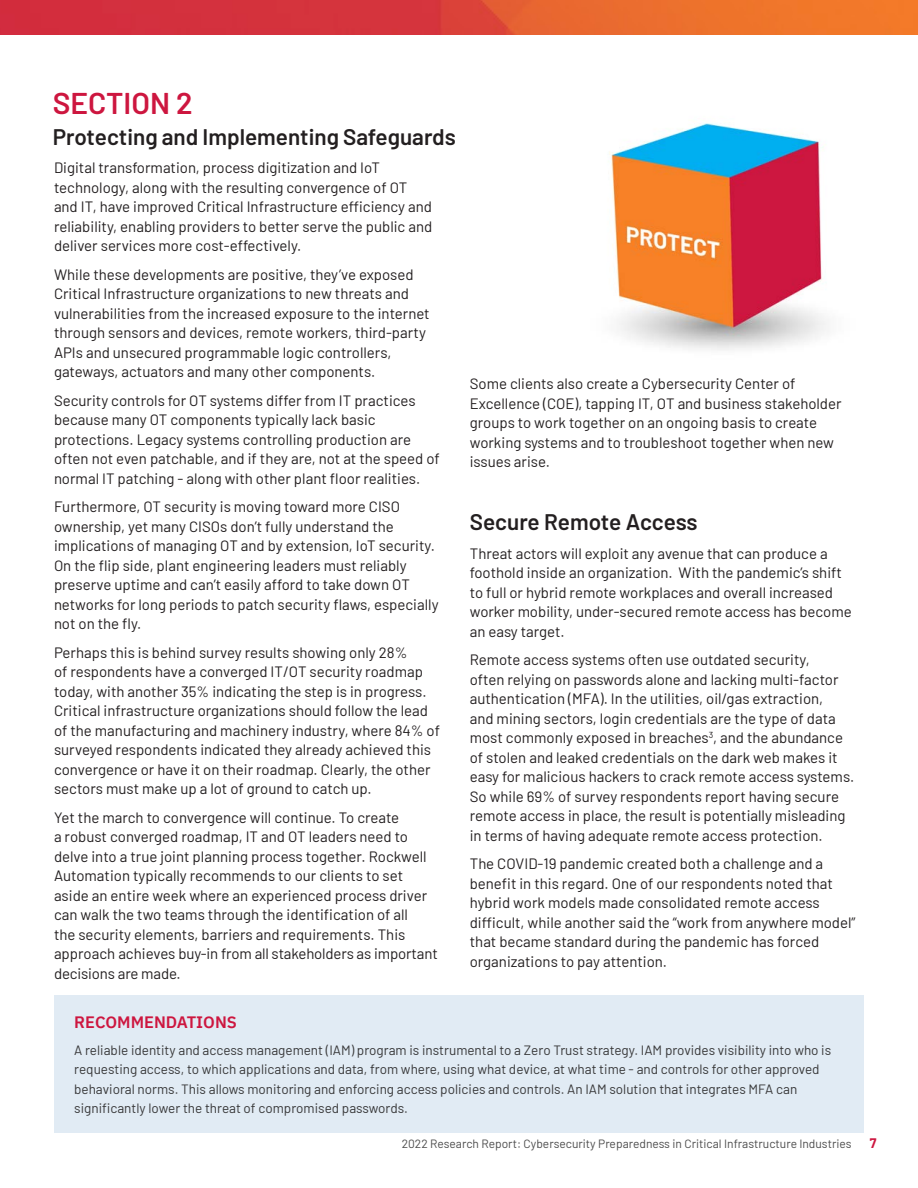
<style>
.page{position:relative;width:918px;height:1188px;background:#fff}
.page>*{position:absolute;margin:0;border:0;box-sizing:border-box;transform-origin:0 0}
.h3_Red{font:600 30px "Barlow";color:#cd163f}
.body{font:600 22.5px "Barlow";color:#231f20}
.Sidebar_-_Subhead_1{font:600 16.5px "IBM Plex Sans";color:#cd163f}
.body-2{font:15px/19.5px "Barlow";color:#231f20}
.Sidebar_-_Body_Copy{font:13.5px/19.5px "Barlow";color:#383839}
.t1{font:700 13.5px "Barlow";color:#cd163f}
.t2{font:12px "Barlow";color:#4c4c4c}
</style>
<div class="page">
<img style="left:0;top:0;width:918px;height:35px">
<img style="left:609px;top:123px;width:218px;height:227px">
<div style="left:54px;top:995px;width:810px;height:138px;background:#e1ebf4"></div>
<p class="h3_Red" style="left:53px;top:81px;width:141px">SECTION 2</p>
<p class="body" style="left:53px;top:121px;width:405px">Protecting and Implementing Safeguards</p>
<p class="body-2" style="left:54px;top:157px;width:380px">Digital transformation, process digitization and IoT technology, along with the resulting convergence of OT and IT, have improved Critical Infrastructure efficiency and reliability, enabling providers to better serve the public and deliver services more cost-effectively.</p>
<p class="body-2" style="left:54px;top:263px;width:377px">While these developments are positive, they’ve exposed Critical Infrastructure organizations to new threats and vulnerabilities from the increased exposure to the internet through sensors and devices, remote workers, third-party APIs and unsecured programmable logic controllers, gateways, actuators and many other components.</p>
<p class="body-2" style="left:54px;top:389px;width:387px">Security controls for OT systems differ from IT practices because many OT components typically lack basic protections. Legacy systems controlling production are often not even patchable, and if they are, not at the speed of normal IT patching - along with other plant floor realities.</p>
<p class="body-2" style="left:54px;top:496px;width:386px">Furthermore, OT security is moving toward more CISO ownership, yet many CISOs don’t fully understand the implications of managing OT and by extension, IoT security.<br>On the flip side, plant engineering leaders must reliably preserve uptime and can’t easily afford to take down OT networks for long periods to patch security flaws, especially not on the fly.</p>
<p class="body-2" style="left:54px;top:641px;width:388px">Perhaps this is behind survey results showing only 28%<br>of respondents have a converged IT/OT security roadmap today, with another 35% indicating the step is in progress.<br>Critical infrastructure organizations should follow the lead of the manufacturing and machinery industry, where 84% of surveyed respondents indicated they already achieved this convergence or have it on their roadmap. Clearly, the other sectors must make up a lot of ground to catch up.</p>
<p class="body-2" style="left:54px;top:806px;width:385px">Yet the march to convergence will continue. To create<br>a robust converged roadmap, IT and OT leaders need to delve into a true joint planning process together. Rockwell Automation typically recommends to our clients to set aside an entire week where an experienced process driver can walk the two teams through the identification of all<br>the security elements, barriers and requirements. This approach achieves buy-in from all stakeholders as important decisions are made.</p>
<p class="body-2" style="left:470px;top:373px;width:373px">Some clients also create a Cybersecurity Center of Excellence (COE), tapping IT, OT and business stakeholder groups to work together on an ongoing basis to create working systems and to troubleshoot together when new issues arise.</p>
<p class="body" style="left:470px;top:506px;width:229px">Secure Remote Access</p>
<p class="body-2" style="left:470px;top:542px;width:383px">Threat actors will exploit any avenue that can produce a foothold inside an organization. With the pandemic’s shift to full or hybrid remote workplaces and overall increased worker mobility, under-secured remote access has become an easy target.</p>
<p class="body-2" style="left:470px;top:649px;width:386px">Remote access systems often use outdated security,<br>often relying on passwords alone and lacking multi-factor authentication (MFA). In the utilities, oil/gas extraction,<br>and mining sectors, login credentials are the type of data most commonly exposed in breaches<sup>3</sup>, and the abundance of stolen and leaked credentials on the dark web makes it easy for malicious hackers to crack remote access systems.<br>So while 69% of survey respondents report having secure remote access in place, the result is potentially misleading in terms of having adequate remote access protection.</p>
<p class="body-2" style="left:470px;top:853px;width:387px">The COVID-19 pandemic created both a challenge and a benefit in this regard. One of our respondents noted that hybrid work models made consolidated remote access difficult, while another said the “work from anywhere model” that became standard during the pandemic has forced organizations to pay attention.</p>
<p class="Sidebar_-_Subhead_1" style="left:74px;top:1010px;width:164px">RECOMMENDATIONS</p>
<p class="Sidebar_-_Body_Copy" style="left:74px;top:1039px;width:759px">A reliable identity and access management (IAM) program is instrumental to a Zero Trust strategy. IAM provides visibility into who is requesting access, to which applications and data, from where, using what device, at what time - and controls for other approved behavioral norms. This allows monitoring and enforcing access policies and controls. An IAM solution that integrates MFA can significantly lower the threat of compromised passwords.</p>
<p class="t2" style="left:402px;top:1134px;width:451px">2022 Research Report: Cybersecurity Preparedness in Critical Infrastructure Industries</p>
<p class="t1" style="left:870px;top:1133px;width:8px">7</p>
</div>
